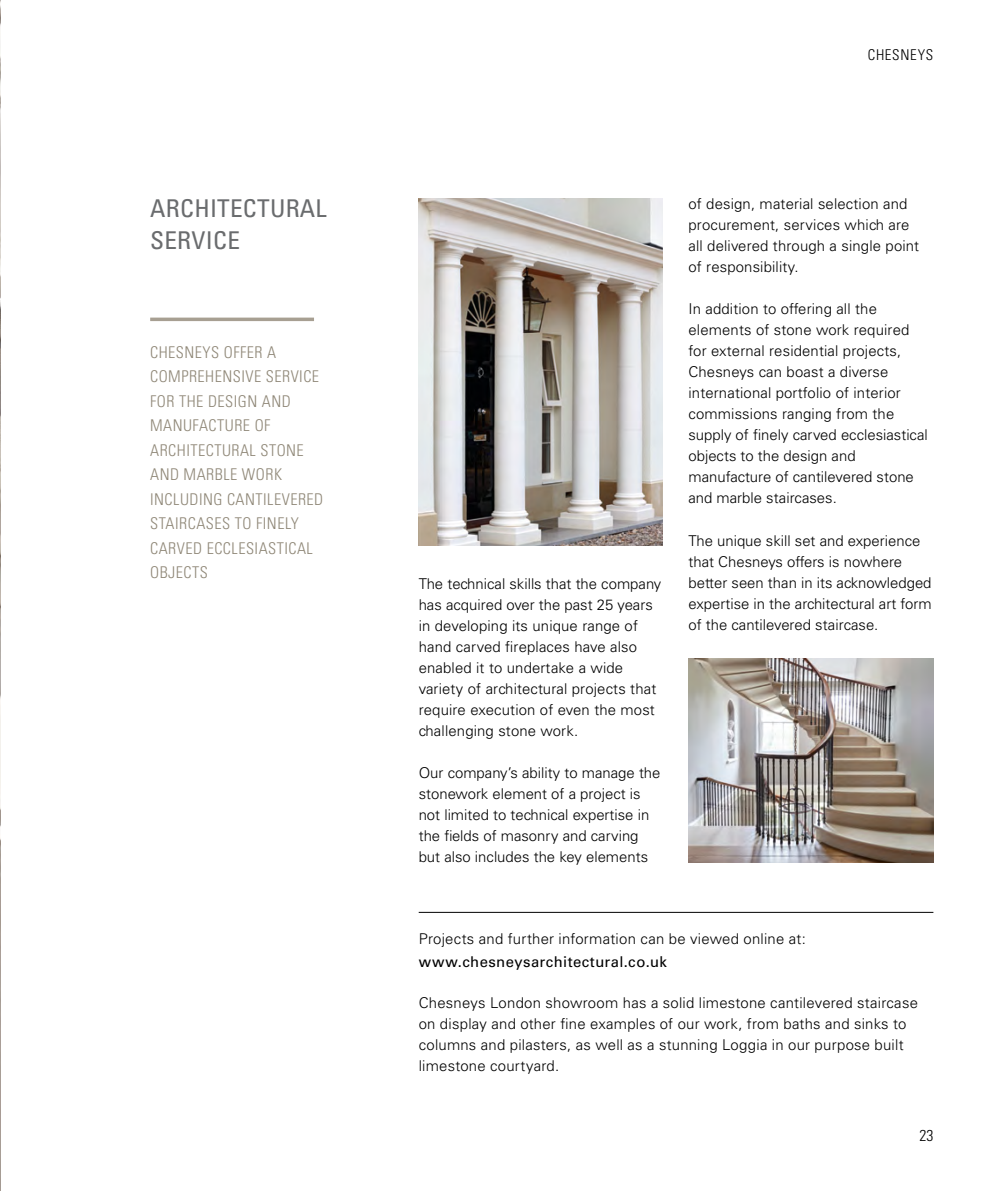
<style>
.page{position:relative;width:993px;height:1191px;background:#fff}
.page>*{position:absolute;margin:0;border:0;box-sizing:border-box;transform-origin:0 0}
.t1{font:condensed 24.5px/31.5px "Univers LT Std";letter-spacing:.01em;color:#6a6c6e}
.t2{font:300 condensed 16.1px/24.5px "Univers LT Std";letter-spacing:.03em;color:#8f8777}
.t3{font:300 condensed 15.75px "Univers LT Std";color:#000}
.t4{font:300 14.88px/21px "Univers LT Std";letter-spacing:.01em;color:#000}
.t5{font:14.88px "Univers LT Std";letter-spacing:.03em;color:#000}
.t6{font:300 condensed 14.88px "Univers LT Std";letter-spacing:.045em;color:#000}
</style>
<div class="page">
<hr style="left:418px;top:912px;width:515px;height:1px;background:#000">
<img style="left:418px;top:198px;width:244px;height:348px">
<img style="left:688px;top:659px;width:245px;height:203px">
<svg style="left:150px;top:317px;width:164px;height:4px"></svg>
<img style="left:0;top:0;width:1px;height:1191px">
<h1 class="t1" style="left:150px;top:193px;width:178px">ARCH ITECTURAL<br>SERVICE</h1>
<p class="t2" style="left:150px;top:340px;width:174px">CHESNEYS OFFER A<br>COMPREHENSIVE SERVICE<br>FOR THE DESIGN AND<br>MANUFACTURE OF<br>ARCHITECTURAL STONE<br>AND MARBLE WORK<br>INCLUDING CANTILEVERED<br>STAIRCASES TO FINELY<br>CARVED ECCLESIASTICAL<br>OBJECTS</p>
<p class="t6" style="left:867px;top:46px;width:67px">CHESNEYS</p>
<p class="t4" style="left:418px;top:573px;width:244px">The technical skills that the company has acquired over the past 25 years in developing its unique range of hand carved fireplaces have also enabled it to undertake a wide variety of architectural projects that require execution of even the most challenging stone work.</p>
<p class="t4" style="left:418px;top:762px;width:243px">Our company’s ability to manage the stonework element of a project is not limited to technical expertise in the fields of masonry and carving but also includes the key elements</p>
<p class="t4" style="left:688px;top:193px;width:232px">of design, material selection and procurement, services which are all delivered through a single point of responsibility.</p>
<p class="t4" style="left:688px;top:299px;width:241px">In addition to offering all the elements of stone work required for external residential projects,<br>Chesneys can boast a diverse international portfolio of interior commissions ranging from the supply of finely carved ecclesiastical objects to the design and manufacture of cantilevered stone and marble staircases.</p>
<p class="t4" style="left:688px;top:530px;width:244px">The unique skill set and experience that Chesneys offers is nowhere better seen than in its acknowledged expertise in the architectural art form of the cantilevered staircase.</p>
<p class="t4" style="left:418px;top:928px;width:388px">Projects and further information can be viewed online at:</p>
<p class="t5" style="left:418px;top:953px;width:249px">www.chesneysarchitectural.co.uk</p>
<p class="t4" style="left:418px;top:992px;width:500px">Chesneys London showroom has a solid limestone cantilevered staircase on display and other fine examples of our work, from baths and sinks to columns and pilasters, as well as a stunning Loggia in our purpose built limestone courtyard.</p>
<p class="t3" style="left:919px;top:1126px;width:15px">23</p>
</div>
